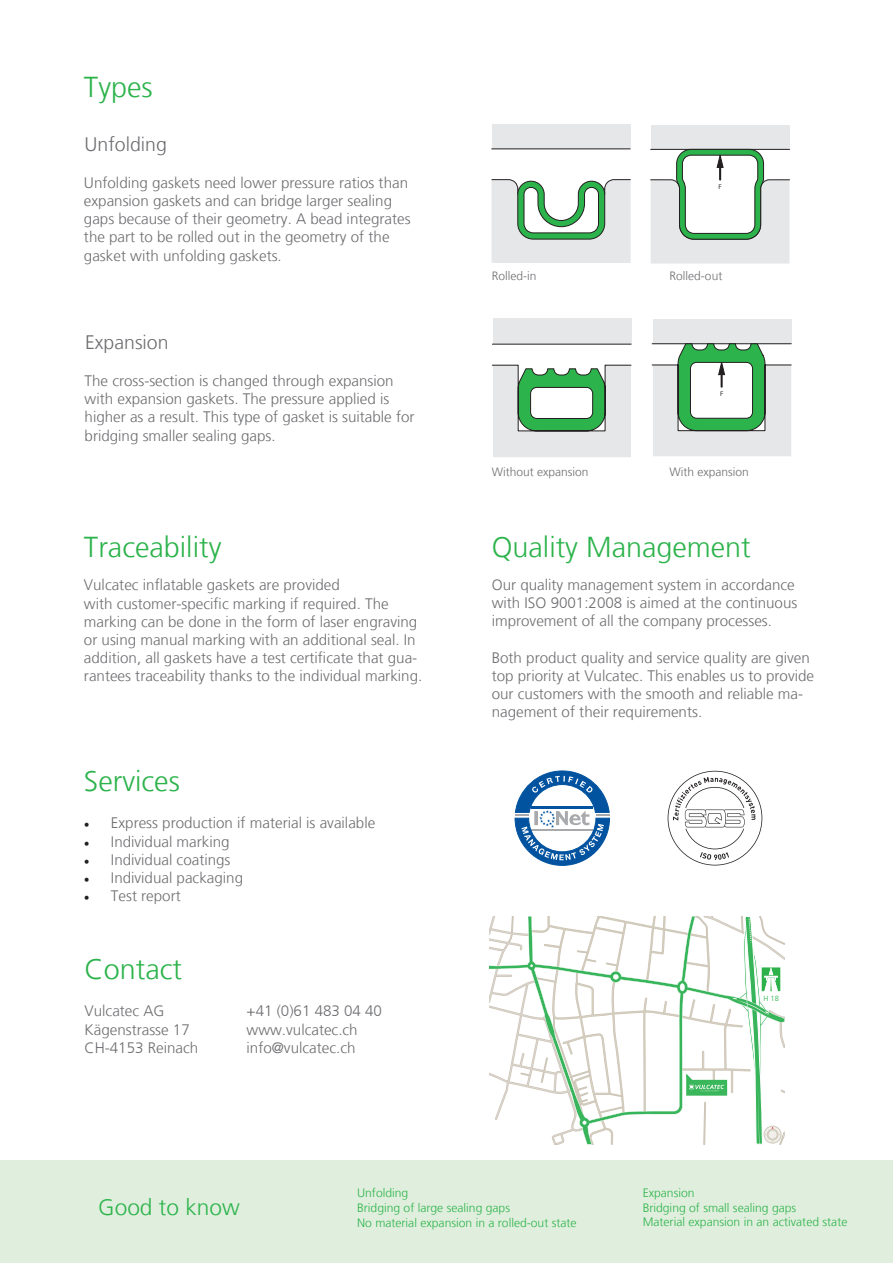
<style>
.page{position:relative;width:893px;height:1263px;background:#fff}
.page>*{position:absolute;margin:0;border:0;box-sizing:border-box;transform-origin:0 0}
.t1{font:300 28.8px "Frutiger LT";color:#2cb34b}
.t2{font:300 22.65px "Frutiger LT";color:#2cb34b}
.t3{font:300 19.5px "Frutiger LT";color:#6c6d70}
.t4{font:300 15.15px/18.1px "Frutiger LT";color:#6c6d70}
.t5{font:300 12.15px/14.5px "Frutiger LT";color:#2cb34b}
.t6{font:300 12px "Frutiger LT";color:#6c6d70}
.t7{font:300 7.5px "Frutiger LT";color:#2cb34b}
.t8{font:6.75px "Futura";color:#231f20}
.s1{font-family:"Minion Pro";font-weight:400;color:#231f20}
</style>
<div class="page">
<div style="left:0;top:1161px;width:893px;height:102px;background:#e0efdd"></div>
<svg style="left:491px;top:364px;width:141px;height:93px"></svg>
<div style="left:493px;top:319px;width:138px;height:25px;background:#e6e7e9"></div>
<hr style="left:492px;top:344px;width:139px;height:1px;background:#231f20">
<div style="left:653px;top:319px;width:138px;height:25px;background:#e6e7e9"></div>
<svg style="left:651px;top:343px;width:141px;height:113px"></svg>
<svg style="left:515px;top:771px;width:95px;height:94px"></svg>
<svg style="left:668px;top:771px;width:94px;height:94px"></svg>
<svg style="left:491px;top:179px;width:140px;height:84px"></svg>
<div style="left:492px;top:125px;width:138px;height:24px;background:#e6e7e9"></div>
<hr style="left:492px;top:148px;width:138px;height:1px;background:#231f20">
<div style="left:651px;top:125px;width:138px;height:24px;background:#e6e7e9"></div>
<svg style="left:650px;top:149px;width:140px;height:115px"></svg>
<svg style="left:489px;top:916px;width:295px;height:228px"></svg>
<h1 class="t1" style="left:84px;top:71px;width:70px">Types</h1>
<p class="t3" style="left:85px;top:133px;width:84px">Unfolding</p>
<p class="t4" style="left:84px;top:174px;width:328px">Unfolding gaskets need lower pressure ratios than expansion gaskets and can bridge larger sealing gaps because of their geometry. A bead integrates the part to be rolled out in the geometry of the gasket with unfolding gaskets.</p>
<p class="t3" style="left:85px;top:331px;width:85px">Expansion</p>
<p class="t4" style="left:85px;top:372px;width:331px">The cross-section is changed through expansion with expansion gaskets. The pressure applied is higher as a result. This type of gasket is suitable for bridging smaller sealing gaps.</p>
<h1 class="t1" style="left:84px;top:531px;width:139px">Traceability</h1>
<p class="t4" style="left:84px;top:576px;width:340px">Vulcatec inflatable gaskets are provided<br>with customer-specific marking if required. The marking can be done in the form of laser engraving or using manual marking with an additional seal. In addition, all gaskets have a test certificate that gua&shy;rantees traceability thanks to the individual marking.</p>
<h1 class="t1" style="left:84px;top:765px;width:97px">Services</h1>
<p class="t4" style="left:84px;top:814px;width:293px"><span class="s1">•</span> Express production if material is available</p>
<p class="t4" style="left:84px;top:832px;width:147px"><span class="s1">•</span> Individual marking</p>
<p class="t4" style="left:84px;top:851px;width:148px"><span class="s1">•</span> Individual coatings</p>
<p class="t4" style="left:84px;top:869px;width:161px"><span class="s1">•</span> Individual packaging</p>
<p class="t4" style="left:84px;top:887px;width:98px"><span class="s1">•</span> Test report</p>
<h1 class="t1" style="left:85px;top:952px;width:99px">Contact</h1>
<p class="t4" style="left:85px;top:1002px;width:81px">Vulcatec AG</p>
<p class="t4" style="left:247px;top:1002px;width:137px">+41 (0)61 483 04 40</p>
<p class="t4" style="left:85px;top:1020px;width:107px">Kägenstrasse 17</p>
<p class="t4" style="left:247px;top:1020px;width:113px">www.vulcatec.ch</p>
<p class="t4" style="left:85px;top:1039px;width:115px">CH-4153 Reinach</p>
<p class="t4" style="left:247px;top:1039px;width:110px">info@vulcatec.ch</p>
<p class="t8" style="left:719px;top:182px;width:5px">F</p>
<p class="t6" style="left:492px;top:269px;width:46px">Rolled-in</p>
<p class="t6" style="left:670px;top:269px;width:54px">Rolled-out</p>
<p class="t8" style="left:720px;top:390px;width:5px">F</p>
<p class="t6" style="left:492px;top:465px;width:98px">Without expansion</p>
<p class="t6" style="left:670px;top:465px;width:81px">With expansion</p>
<h1 class="t1" style="left:492px;top:531px;width:261px">Quality Management</h1>
<p class="t4" style="left:492px;top:576px;width:307px">Our quality management system in accordance with ISO 9001:2008 is aimed at the continuous improvement of all the company processes.</p>
<p class="t4" style="left:492px;top:649px;width:324px">Both product quality and service quality are given top priority at Vulcatec. This enables us to provide our customers with the smooth and reliable ma&shy;nagement of their requirements.</p>
<p class="t7" style="left:763px;top:994px;width:17px">H 18</p>
<p class="t5" style="left:357px;top:1186px;width:221px">Unfolding<br>Bridging of large sealing gaps<br>No material expansion in a rolled-out state</p>
<h2 class="t2" style="left:98px;top:1194px;width:143px">Good to know</h2>
<p class="t5" style="left:643px;top:1186px;width:206px">Expansion<br>Bridging of small sealing gaps<br>Material expansion in an activated state</p>
</div>
